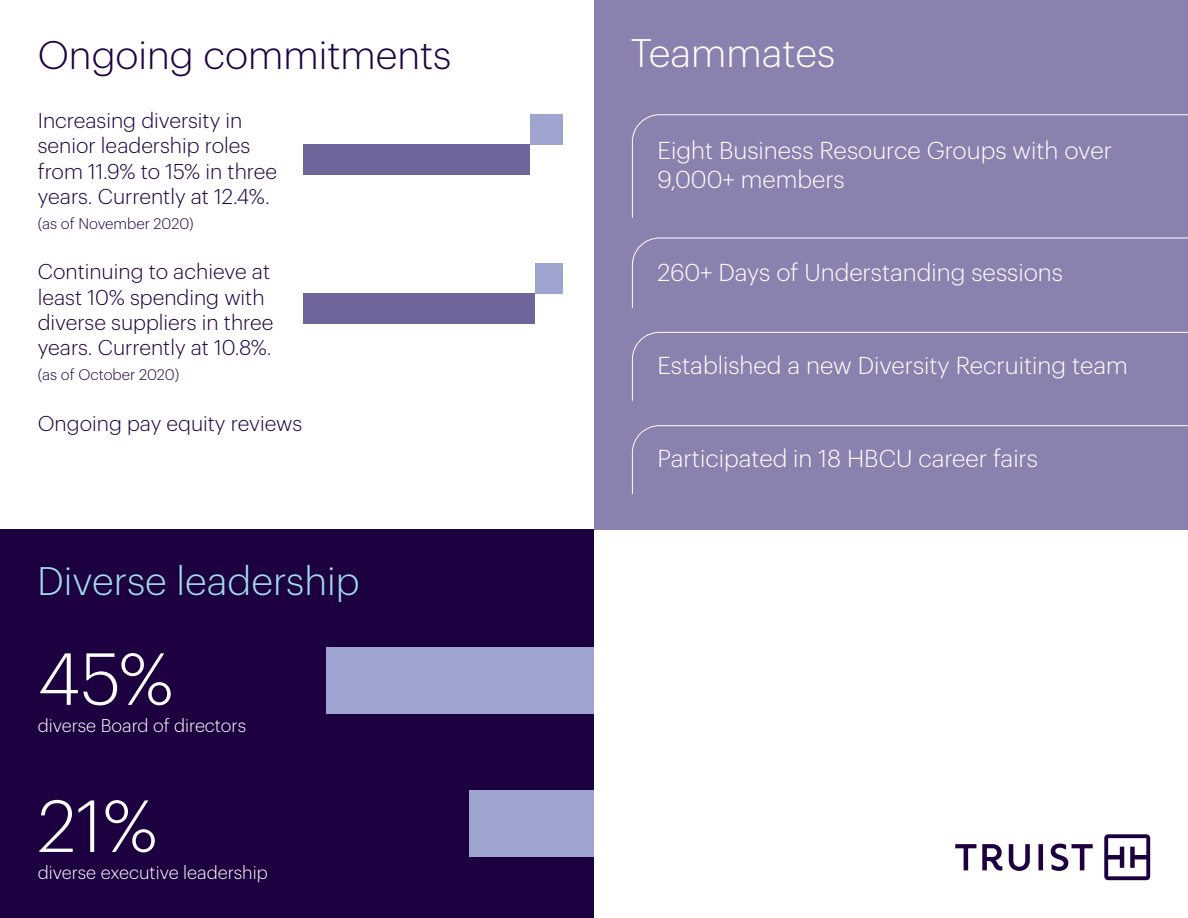
<style>
.page{position:relative;width:1188px;height:918px;background:#fff}
.page>*{position:absolute;margin:0;border:0;box-sizing:border-box;transform-origin:0 0}
.t1{font:300 72px "Graphik";color:#fff}
.t2{font:300 39px "Graphik";color:#1d0040}
.t3{font:300 39px "Graphik";color:#a1dbea}
.t4{font:300 39px "Graphik";color:#fff}
.t5{font:300 24px/28.8px "Graphik";color:#fff}
.t6{font:300 21px/25.2px "Graphik";color:#1d0040}
.t7{font:300 18px "Graphik";color:#fff}
.t8{font:300 15px "Graphik";color:#1d0040}
</style>
<div class="page">
<div style="left:594px;top:0;width:594px;height:529px;background:#8b81ae"></div>
<div style="left:0;top:529px;width:594px;height:389px;background:#1d0040"></div>
<div style="left:303px;top:144px;width:227px;height:31px;background:#70659b"></div>
<div style="left:530px;top:114px;width:33px;height:31px;background:#9da4cf"></div>
<div style="left:303px;top:294px;width:232px;height:30px;background:#70659b"></div>
<div style="left:535px;top:263px;width:28px;height:31px;background:#9da4cf"></div>
<svg style="left:632px;top:114px;width:556px;height:104px"></svg>
<svg style="left:632px;top:237px;width:556px;height:71px"></svg>
<svg style="left:632px;top:332px;width:556px;height:69px"></svg>
<svg style="left:632px;top:425px;width:556px;height:70px"></svg>
<svg style="left:955px;top:834px;width:195px;height:46px"></svg>
<div style="left:327px;top:647px;width:267px;height:67px;background:#9da4cf"></div>
<div style="left:469px;top:790px;width:125px;height:67px;background:#9da4cf"></div>
<h2 class="t2" style="left:38px;top:27px;width:415px">Ongoing commitments</h2>
<h2 class="t4" style="left:631px;top:24px;width:206px">Teammates</h2>
<p class="t6" style="left:38px;top:106px;width:241px">Increasing diversity in senior leadership roles from 11.9% to 15% in three years. Currently at 12.4%.</p>
<p class="t8" style="left:38px;top:213px;width:158px">(as of November 2020)</p>
<p class="t6" style="left:38px;top:258px;width:237px">Continuing to achieve at least 10% spending with diverse suppliers in three years. Currently at 10.8%.</p>
<p class="t8" style="left:38px;top:364px;width:143px">(as of October 2020)</p>
<p class="t6" style="left:38px;top:409px;width:266px">Ongoing pay equity reviews</p>
<h2 class="t3" style="left:37px;top:552px;width:324px">Diverse leadership</h2>
<h1 class="t1" style="left:38px;top:626px;width:137px">45%</h1>
<p class="t7" style="left:38px;top:712px;width:210px">diverse Board of directors</p>
<h1 class="t1" style="left:38px;top:773px;width:121px">21%</h1>
<p class="t7" style="left:38px;top:859px;width:231px">diverse executive leadership</p>
<p class="t5" style="left:658px;top:134px;width:456px">Eight Business Resource Groups with over<br>9,000+ members</p>
<p class="t5" style="left:658px;top:256px;width:407px">260+ Days of Understanding sessions</p>
<p class="t5" style="left:658px;top:349px;width:472px">Established a new Diversity Recruiting team</p>
<p class="t5" style="left:658px;top:443px;width:382px">Participated in 18 HBCU career fairs</p>
</div>
